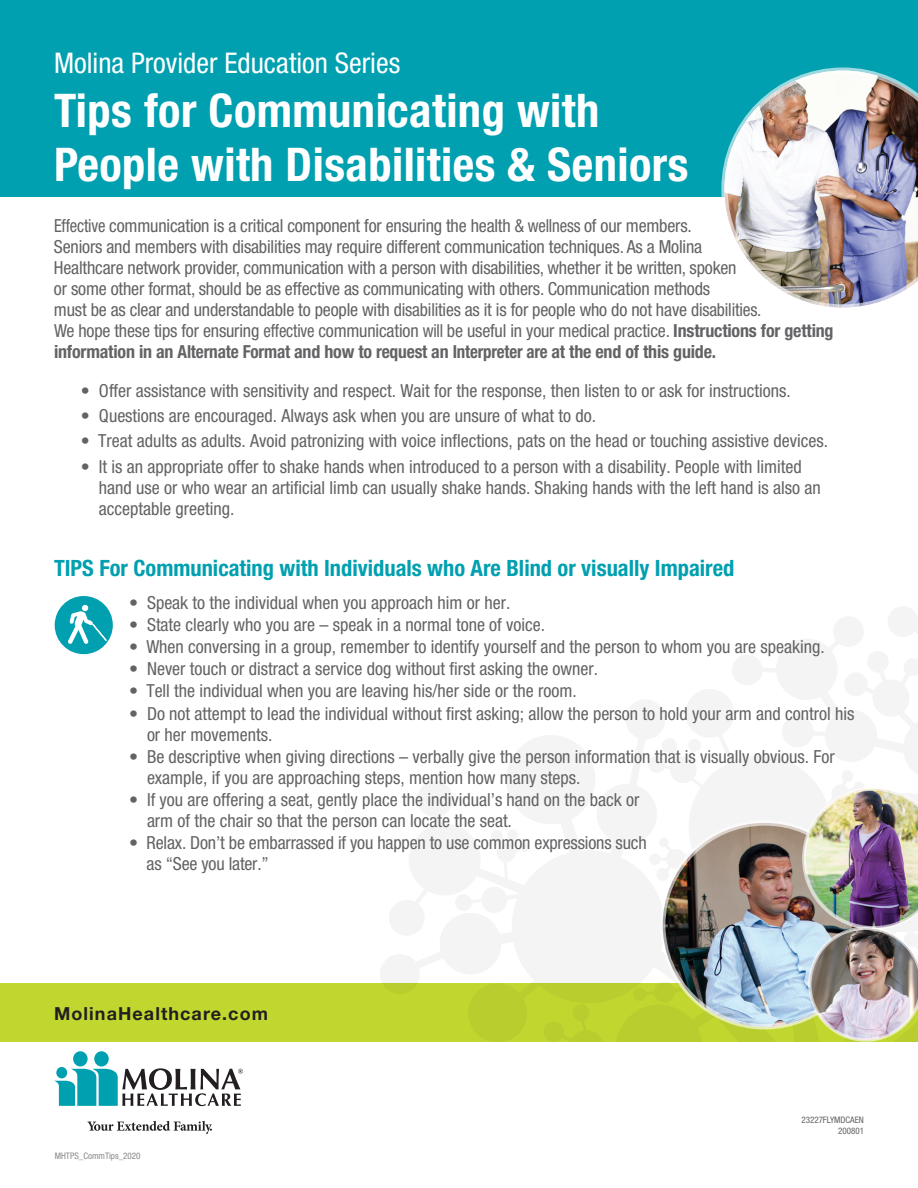
<style>
.page{position:relative;width:918px;height:1188px;background:#fff}
.page>*{position:absolute;margin:0;border:0;box-sizing:border-box;transform-origin:0 0}
.t1{font:700 condensed 46.5px/54px "Helvetica Neue";letter-spacing:.01em;color:#fff}
.t2{font:condensed 28.5px "Helvetica Neue";color:#fff}
.t3{font:700 condensed 22.5px "Helvetica Neue";color:#00a0b0}
.t4{font:condensed 18px/21px "Helvetica Neue";color:#636366}
.t5{font:condensed 18px/21px "Helvetica Neue";color:#636366;scale:.93 1}
.t6{font:700 18px "Helvetica Neue";letter-spacing:.06em;color:#231f20}
.t7{font:condensed 9px/10.8px "Helvetica Neue";color:#636366;text-align:right}
.t8{font:condensed 9px "Helvetica Neue";color:#87898c}
.s1{font-weight:700}
</style>
<div class="page">
<div style="left:0;top:983px;width:918px;height:59px;background:#c1d72f"></div>
<div style="left:0;top:0;width:918px;height:197px;background:#00a0b0"></div>
<img style="left:721px;top:68px;width:197px;height:240px">
<svg style="left:380px;top:607px;width:538px;height:423px"></svg>
<div style="left:94px;top:1051px;width:15px;height:16px;background:#00a0b0;border-radius:50%"></div>
<div style="left:73px;top:1051px;width:15px;height:15px;background:#00a0b0;border-radius:50%"></div>
<img style="left:663px;top:823px;width:204px;height:204px;border-radius:102px">
<img style="left:802px;top:787px;width:116px;height:255px">
<div style="left:55px;top:596px;width:58px;height:58px;background:#00a0b0;border-radius:50%"></div>
<svg style="left:68px;top:605px;width:38px;height:39px"></svg>
<svg style="left:87px;top:1121px;width:125px;height:13px"></svg>
<svg style="left:54px;top:1068px;width:189px;height:38px"></svg>
<div style="left:56px;top:1067px;width:11px;height:11px;background:#00a0b0;border-radius:50%"></div>
<p class="t2" style="left:54px;top:47px;width:348px">Molina Provider Education Series</p>
<h1 class="t1" style="left:54px;top:83px;width:636px">Tips for Communicating with<br>People with Disabilities &amp; Seniors</h1>
<p class="t5" style="left:54px;top:215px;width:840px">Effective communication is a critical component for ensuring the health &amp; wellness of our members.<br>Seniors and members with disabilities may require different communication techniques. As a Molina<br>Healthcare network provider, communication with a person with disabilities, whether it be written, spoken<br>or some other format, should be as effective as communicating with others. Communication methods<br>must be as clear and understandable to people with disabilities as it is for people who do not have disabilities.<br>We hope these tips for ensuring effective communication will be useful in your medical practice. <span class="s1">Instructions for getting information in an Alternate Format and how to request an Interpreter are at the end of this guide.</span></p>
<p class="t4" style="left:81px;top:380px;width:711px">• Offer assistance with sensitivity and respect. Wait for the response, then listen to or ask for instructions.</p>
<p class="t4" style="left:81px;top:405px;width:517px">• Questions are encouraged. Always ask when you are unsure of what to do.</p>
<p class="t4" style="left:81px;top:431px;width:749px">• Treat adults as adults. Avoid patronizing with voice inflections, pats on the head or touching assistive devices.</p>
<p class="t4" style="left:99px;top:456px;width:723px;text-indent:-18px">• It is an appropriate offer to shake hands when introduced to a person with a disability. People with limited hand use or who wear an artificial limb can usually shake hands. Shaking hands with the left hand is also an acceptable greeting.</p>
<h2 class="t3" style="left:54px;top:554px;width:682px">TIPS For Communicating with Individuals who Are Blind or visually Impaired</h2>
<p class="t4" style="left:129px;top:592px;width:383px">• Speak to the individual when you approach him or her.</p>
<p class="t4" style="left:129px;top:614px;width:418px">• State clearly who you are – speak in a normal tone of voice.</p>
<p class="t4" style="left:129px;top:636px;width:697px">• When conversing in a group, remember to identify yourself and the person to whom you are speaking.</p>
<p class="t4" style="left:129px;top:658px;width:471px">• Never touch or distract a service dog without first asking the owner.</p>
<p class="t4" style="left:129px;top:680px;width:449px">• Tell the individual when you are leaving his/her side or the room.</p>
<p class="t4" style="left:147px;top:703px;width:709px;text-indent:-18px">• Do not attempt to lead the individual without first asking; allow the person to hold your arm and control his or her movements.</p>
<p class="t4" style="left:147px;top:746px;width:689px;text-indent:-18px">• Be descriptive when giving directions – verbally give the person information that is visually obvious. For example, if you are approaching steps, mention how many steps.</p>
<p class="t4" style="left:147px;top:789px;width:494px;text-indent:-18px">• If you are offering a seat, gently place the individual’s hand on the back or arm of the chair so that the person can locate the seat.</p>
<p class="t4" style="left:147px;top:832px;width:502px;text-indent:-18px">• Relax. Don’t be embarrassed if you happen to use common expressions such as “See you later.”</p>
<p class="t6" style="left:54px;top:1002px;width:216px">MolinaHealthcare.com</p>
<p class="t8" style="left:55px;top:1151px;width:87px">MHTPS_CommTips_2020</p>
<p class="t7" style="left:801px;top:1115px;width:64px">23227FLYMDCAEN<br>200801</p>
</div>
